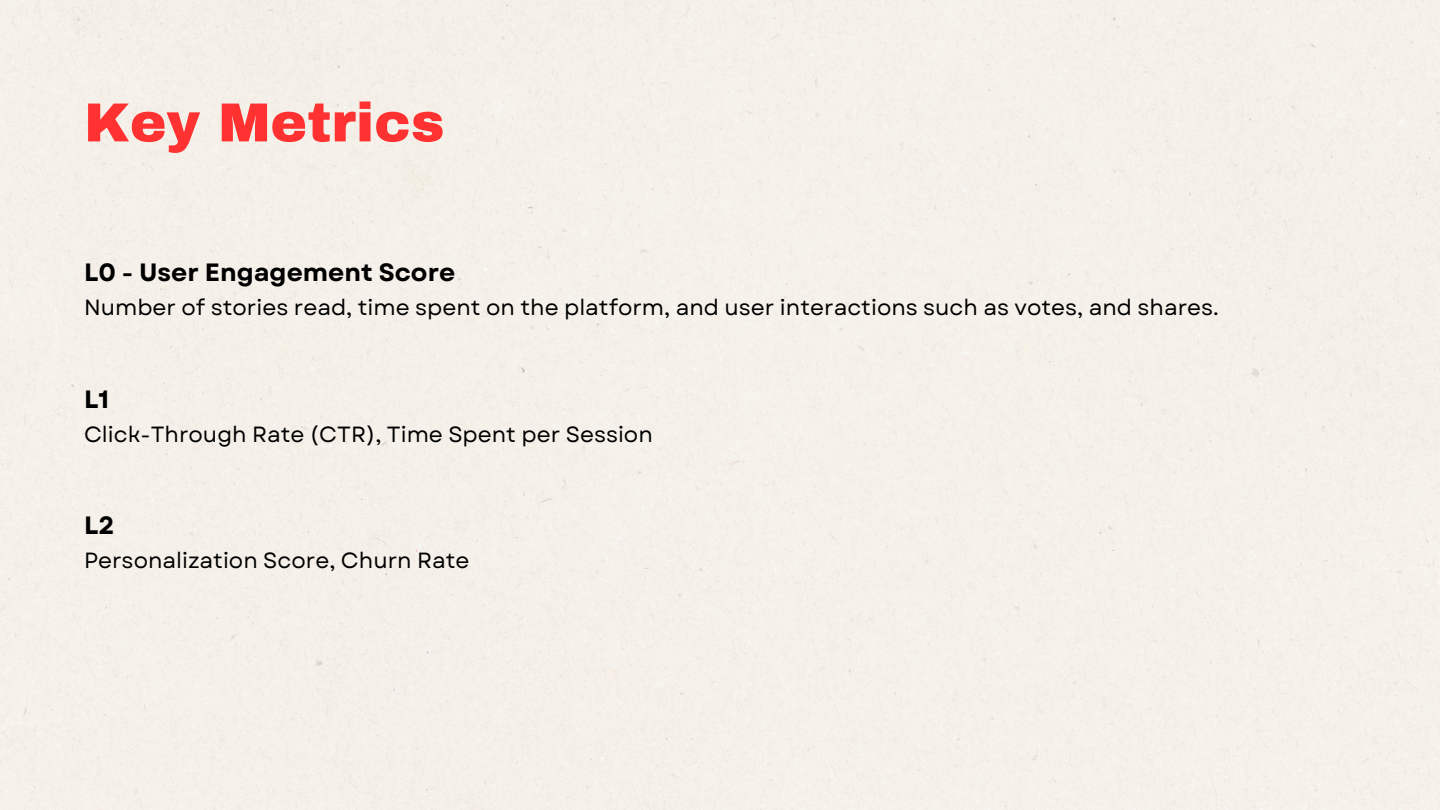
<style>
.page{position:relative;width:1440px;height:810px;background:#fff}
.page>*{position:absolute;margin:0;border:0;box-sizing:border-box;transform-origin:0 0}
.t1{font:900 55px "Archivo";color:#ff3131}
.t2{font:700 25px "Garet";color:#000}
.t3{font:22px "Garet";color:#000}
</style>
<div class="page">
<p class="t1" style="left:84px;top:93px;width:362px">Key Metrics</p>
<p class="t2" style="left:84px;top:254px;width:373px">L0 - User Engagement Score</p>
<p class="t3" style="left:84px;top:292px;width:1136px">Number of stories read, time spent on the platform, and user interactions such as votes, and shares.</p>
<p class="t2" style="left:84px;top:381px;width:27px">L1</p>
<p class="t3" style="left:84px;top:418px;width:570px">Click-Through Rate (CTR), Time Spent per Session</p>
<p class="t2" style="left:84px;top:507px;width:32px">L2</p>
<p class="t3" style="left:84px;top:545px;width:387px">Personalization Score, Churn Rate</p>
</div>
